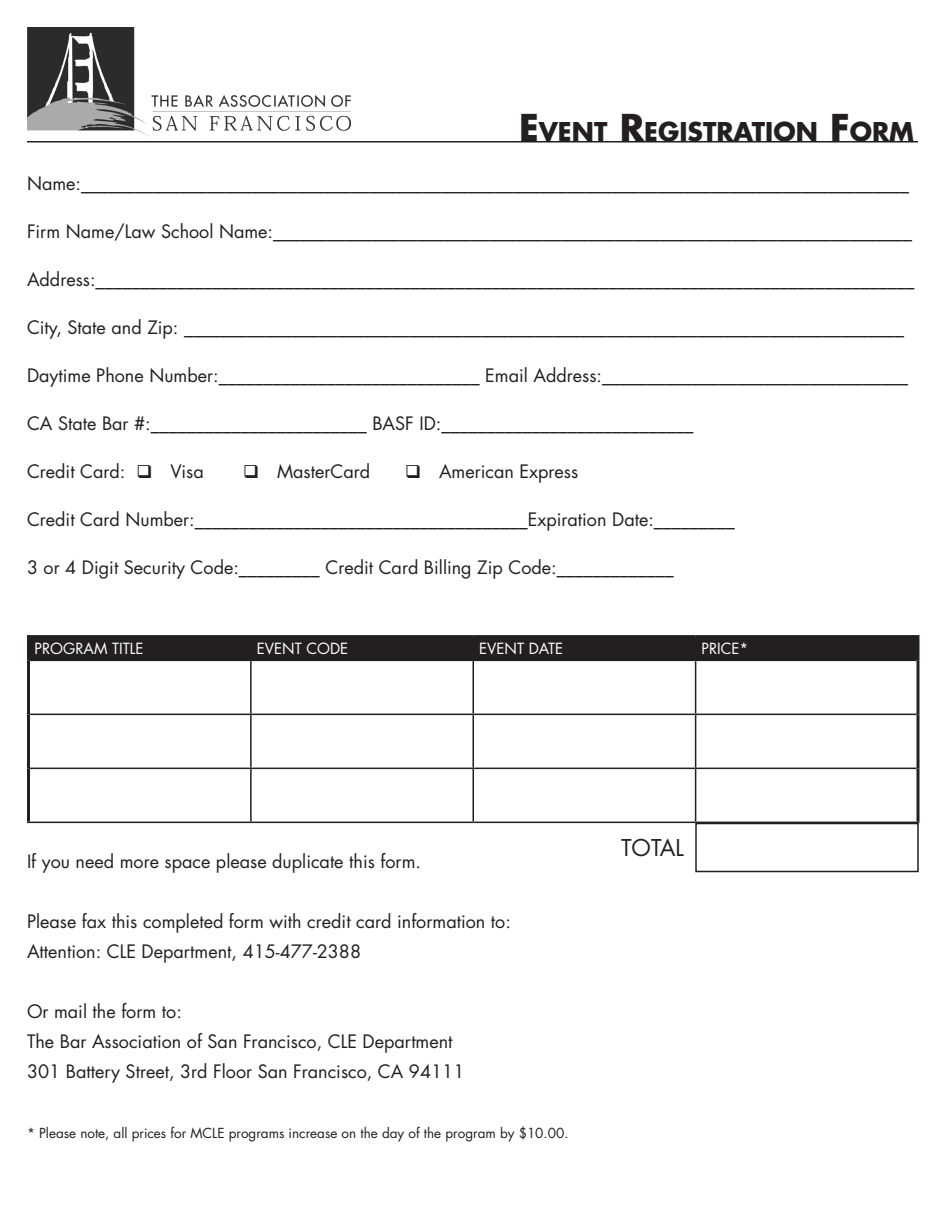
<style>
.page{position:relative;width:945px;height:1215px;background:#fff}
.page>*{position:absolute;margin:0;border:0;box-sizing:border-box;transform-origin:0 0}
.t1{font:700 25.2px "Futura";color:#231f20}
.t2{font:22.5px "Futura";color:#231f20}
.t3{font:18px "Futura";color:#231f20}
.t4{font:15px "Futura";color:#fff}
.t5{font:13.5px "Futura";color:#231f20}
.s1{font-size:36px}
</style>
<div class="page">
<img style="left:27px;top:27px;width:324px;height:111px">
<hr style="left:27px;top:141px;width:891px;height:1px;background:#231f20">
<div style="left:30px;top:638px;width:886px;height:22px;background:#231f20"></div>
<hr style="left:30px;top:660px;width:221px;height:1px;background:#231f20">
<hr style="left:251px;top:660px;width:222px;height:1px;background:#231f20">
<hr style="left:250px;top:661px;width:2px;height:53px;background:#231f20">
<hr style="left:473px;top:660px;width:223px;height:1px;background:#231f20">
<hr style="left:472px;top:661px;width:2px;height:53px;background:#231f20">
<hr style="left:696px;top:660px;width:220px;height:1px;background:#231f20">
<hr style="left:695px;top:661px;width:1px;height:53px;background:#231f20">
<hr style="left:30px;top:714px;width:221px;height:1px;background:#231f20">
<hr style="left:251px;top:714px;width:222px;height:1px;background:#231f20">
<hr style="left:250px;top:715px;width:2px;height:53px;background:#231f20">
<hr style="left:473px;top:714px;width:223px;height:1px;background:#231f20">
<hr style="left:472px;top:715px;width:2px;height:53px;background:#231f20">
<hr style="left:696px;top:714px;width:220px;height:1px;background:#231f20">
<hr style="left:695px;top:715px;width:1px;height:53px;background:#231f20">
<hr style="left:30px;top:768px;width:221px;height:1px;background:#231f20">
<hr style="left:251px;top:768px;width:222px;height:1px;background:#231f20">
<hr style="left:250px;top:769px;width:2px;height:53px;background:#231f20">
<hr style="left:473px;top:768px;width:223px;height:1px;background:#231f20">
<hr style="left:472px;top:769px;width:2px;height:53px;background:#231f20">
<hr style="left:696px;top:768px;width:220px;height:1px;background:#231f20">
<hr style="left:695px;top:769px;width:1px;height:53px;background:#231f20">
<hr style="left:27px;top:822px;width:224px;height:1px;background:#231f20">
<hr style="left:251px;top:822px;width:222px;height:1px;background:#231f20">
<hr style="left:473px;top:822px;width:223px;height:1px;background:#231f20">
<hr style="left:696px;top:822px;width:224px;height:1px;background:#231f20">
<hr style="left:27px;top:635px;width:224px;height:3px;background:#231f20">
<hr style="left:27px;top:638px;width:3px;height:22px;background:#231f20">
<hr style="left:251px;top:635px;width:222px;height:3px;background:#231f20">
<hr style="left:473px;top:635px;width:223px;height:3px;background:#231f20">
<hr style="left:696px;top:635px;width:224px;height:3px;background:#231f20">
<svg style="left:916px;top:638px;width:4px;height:22px"></svg>
<hr style="left:27px;top:660px;width:3px;height:54px;background:#231f20">
<svg style="left:916px;top:660px;width:4px;height:54px"></svg>
<hr style="left:27px;top:714px;width:3px;height:54px;background:#231f20">
<svg style="left:916px;top:714px;width:4px;height:54px"></svg>
<hr style="left:27px;top:768px;width:3px;height:54px;background:#231f20">
<svg style="left:916px;top:768px;width:4px;height:54px"></svg>
<div style="left:695px;top:823px;width:224px;height:49px;border:2px solid #231f20"></div>
<p class="t1" style="left:519px;top:114px;width:397px"><span class="s1">E</span>VENT <span class="s1">R</span>EGISTRATION <span class="s1">F</span>ORM</p>
<p class="t3" style="left:27px;top:171px;width:884px">Name:____________________________________________________________________________________________</p>
<p class="t3" style="left:27px;top:219px;width:887px">Firm Name/Law School Name:_______________________________________________________________________</p>
<p class="t3" style="left:27px;top:267px;width:889px">Address:___________________________________________________________________________________________</p>
<p class="t3" style="left:27px;top:315px;width:879px">City, State and Zip: ________________________________________________________________________________</p>
<p class="t3" style="left:27px;top:363px;width:883px">Daytime Phone Number:_____________________________ Email Address:__________________________________</p>
<p class="t3" style="left:27px;top:411px;width:668px">CA State Bar #:________________________ BASF ID:____________________________</p>
<p class="t3" style="left:27px;top:459px;width:178px">Credit Card: ❑ Visa</p>
<p class="t3" style="left:243px;top:459px;width:129px">❑ MasterCard</p>
<p class="t3" style="left:405px;top:459px;width:175px">❑ American Express</p>
<p class="t3" style="left:27px;top:507px;width:709px">Credit Card Number:_____________________________________Expiration Date:_________</p>
<p class="t3" style="left:27px;top:555px;width:648px">3 or 4 Digit Security Code:_________ Credit Card Billing Zip Code:_____________</p>
<p class="t4" style="left:34px;top:638px;width:110px">PROGRAM TITLE</p>
<p class="t4" style="left:257px;top:638px;width:93px">EVENT CODE</p>
<p class="t4" style="left:479px;top:638px;width:86px">EVENT DATE</p>
<p class="t4" style="left:702px;top:638px;width:48px">PRICE*</p>
<p class="t3" style="left:27px;top:849px;width:396px">If you need more space please duplicate this form.</p>
<p class="t3" style="left:27px;top:909px;width:485px">Please fax this completed form with credit card information to:</p>
<p class="t3" style="left:27px;top:939px;width:336px">Attention: CLE Department, 415-477-2388</p>
<p class="t3" style="left:27px;top:999px;width:156px">Or mail the form to:</p>
<p class="t3" style="left:27px;top:1029px;width:427px">The Bar Association of San Francisco, CLE Department</p>
<p class="t3" style="left:27px;top:1059px;width:439px">301 Battery Street, 3rd Floor San Francisco, CA 94111</p>
<p class="t5" style="left:27px;top:1123px;width:543px">* Please note, all prices for MCLE programs increase on the day of the program by $10.00.</p>
<p class="t2" style="left:621px;top:833px;width:64px">TOTAL</p>
</div>
